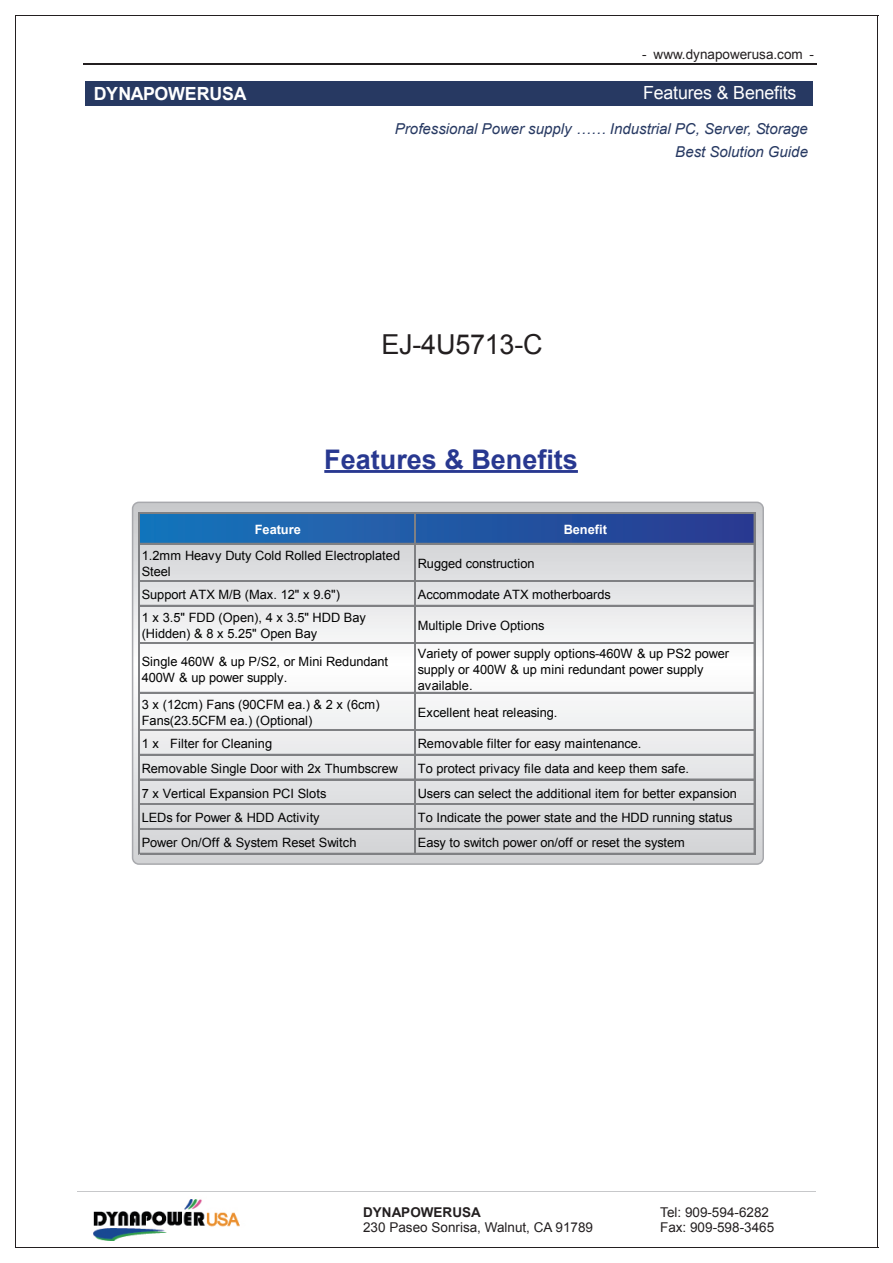
<style>
.page{position:relative;width:893px;height:1263px;background:#fff}
.page>*{position:absolute;margin:0;border:0;box-sizing:border-box;transform-origin:0 0}
.t1{font:27.45px "Arial";letter-spacing:-.01em;color:#231f20}
.t2{font:700 27px "Arial";color:#283890}
.t3{font:18.15px "Arial";letter-spacing:-.01em;color:#fff}
.t4{font:700 18.15px "Arial";letter-spacing:-.02em;color:#fff}
.t5{font:italic 15px/23.4px "Arial";color:#273962;text-align:right}
.t6{font:13.5px/15.5px "Arial";color:#231f20}
.t7{font:700 13.5px "Arial";color:#231f20}
.t8{font:12.75px/15.9px "Arial";letter-spacing:-.01em;color:#030303}
.t9{font:700 12.75px "Arial";letter-spacing:-.005em;color:#fff}
</style>
<div class="page">
<hr style="left:83px;top:64px;width:733px;height:1px;background:#231f20">
<div style="left:86px;top:81px;width:727px;height:25px;background:#273962"></div>
<hr style="left:77px;top:1192px;width:738px;height:1px;background:#c7c8ca">
<img style="left:93px;top:1199px;width:147px;height:42px">
<hr style="left:15px;top:15px;width:1px;height:1232px;background:#231f20">
<hr style="left:877px;top:15px;width:1px;height:1232px;background:#231f20">
<hr style="left:15px;top:1247px;width:863px;height:1px;background:#231f20">
<hr style="left:15px;top:15px;width:863px;height:1px;background:#231f20">
<svg style="left:135px;top:502px;width:626px;height:360px"></svg>
<div style="left:132px;top:502px;width:632px;height:363px;border:2px solid #a8a9ad;border-radius:6px"></div>
<div style="left:139px;top:512px;width:616px;height:31px;background:linear-gradient(to right,#1776bc,#2a3a8f)"></div>
<hr style="left:324px;top:470px;width:254px;height:3px;background:#283890">
<hr style="left:139px;top:512px;width:1px;height:342px;background:#7f8083">
<hr style="left:414px;top:514px;width:1px;height:340px;background:#7f8083">
<hr style="left:415px;top:514px;width:1px;height:340px;background:#7f8083">
<hr style="left:754px;top:514px;width:1px;height:340px;background:#7f8083">
<hr style="left:140px;top:512px;width:615px;height:2px;background:#7f8083">
<hr style="left:140px;top:543px;width:615px;height:1px;background:#7f8083">
<hr style="left:140px;top:580px;width:615px;height:2px;background:#7f8083">
<hr style="left:140px;top:605px;width:615px;height:1px;background:#7f8083">
<hr style="left:140px;top:642px;width:615px;height:2px;background:#7f8083">
<hr style="left:140px;top:692px;width:615px;height:1px;background:#7f8083">
<hr style="left:140px;top:729px;width:615px;height:2px;background:#7f8083">
<hr style="left:140px;top:754px;width:615px;height:1px;background:#7f8083">
<hr style="left:140px;top:779px;width:615px;height:1px;background:#7f8083">
<hr style="left:140px;top:803px;width:615px;height:1px;background:#7f8083">
<hr style="left:140px;top:804px;width:615px;height:1px;background:#7f8083">
<hr style="left:140px;top:828px;width:615px;height:2px;background:#7f8083">
<hr style="left:140px;top:853px;width:615px;height:1px;background:#7f8083">
<p class="t6" style="left:642px;top:47px;width:173px">- www.dynapowerusa.com -</p>
<h3 class="t4" style="left:94px;top:82px;width:155px">DYNAPOWERUSA</h3>
<h3 class="t3" style="left:643px;top:81px;width:155px">Features &amp; Benefits</h3>
<p class="t5" style="left:395px;top:117px;width:415px">Professional Power supply …… Industrial PC, Server, Storage<br>Best Solution Guide</p>
<h1 class="t1" style="left:382px;top:327px;width:163px">EJ-4U5713-C</h1>
<h2 class="t2" style="left:324px;top:441px;width:255px">Features &amp; Benefits</h2>
<p class="t9" style="left:255px;top:521px;width:48px">Feature</p>
<p class="t9" style="left:564px;top:521px;width:45px">Benefit</p>
<p class="t8" style="left:142px;top:548px;width:260px">1.2mm Heavy Duty Cold Rolled Electroplated<br>Steel</p>
<p class="t8" style="left:418px;top:556px;width:118px">Rugged construction</p>
<p class="t8" style="left:142px;top:587px;width:200px">Support ATX M/B (Max. 12" x 9.6")</p>
<p class="t8" style="left:418px;top:587px;width:194px">Accommodate ATX motherboards</p>
<p class="t8" style="left:142px;top:610px;width:226px">1 x 3.5" FDD (Open), 4 x 3.5" HDD Bay (Hidden) &amp; 8 x 5.25" Open Bay</p>
<p class="t8" style="left:418px;top:618px;width:128px">Multiple Drive Options</p>
<p class="t8" style="left:142px;top:653px;width:248px">Single 460W &amp; up P/S2, or Mini Redundant<br>400W &amp; up power supply.</p>
<p class="t8" style="left:418px;top:645px;width:313px">Variety of power supply options-460W &amp; up PS2 power supply or 400W &amp; up mini redundant power supply available.</p>
<p class="t8" style="left:142px;top:697px;width:240px">3 x (12cm) Fans (90CFM ea.) &amp; 2 x (6cm)<br>Fans(23.5CFM ea.) (Optional)</p>
<p class="t8" style="left:418px;top:705px;width:141px">Excellent heat releasing.</p>
<p class="t8" style="left:142px;top:736px;width:132px">1 x Filter for Cleaning</p>
<p class="t8" style="left:418px;top:736px;width:225px">Removable filter for easy maintenance.</p>
<p class="t8" style="left:142px;top:761px;width:258px">Removable Single Door with 2x Thumbscrew</p>
<p class="t8" style="left:418px;top:761px;width:273px">To protect privacy file data and keep them safe.</p>
<p class="t8" style="left:142px;top:785px;width:186px">7 x Vertical Expansion PCI Slots</p>
<p class="t8" style="left:418px;top:785px;width:321px">Users can select the additional item for better expansion</p>
<p class="t8" style="left:142px;top:810px;width:180px">LEDs for Power &amp; HDD Activity</p>
<p class="t8" style="left:418px;top:810px;width:316px">To Indicate the power state and the HDD running status</p>
<p class="t8" style="left:142px;top:835px;width:216px">Power On/Off &amp; System Reset Switch</p>
<p class="t8" style="left:418px;top:835px;width:269px">Easy to switch power on/off or reset the system</p>
<p class="t7" style="left:363px;top:1203px;width:119px">DYNAPOWERUSA</p>
<p class="t6" style="left:363px;top:1220px;width:231px">230 Paseo Sonrisa, Walnut, CA 91789</p>
<p class="t6" style="left:660px;top:1204px;width:115px">Tel: 909-594-6282<br>Fax: 909-598-3465</p>
</div>
